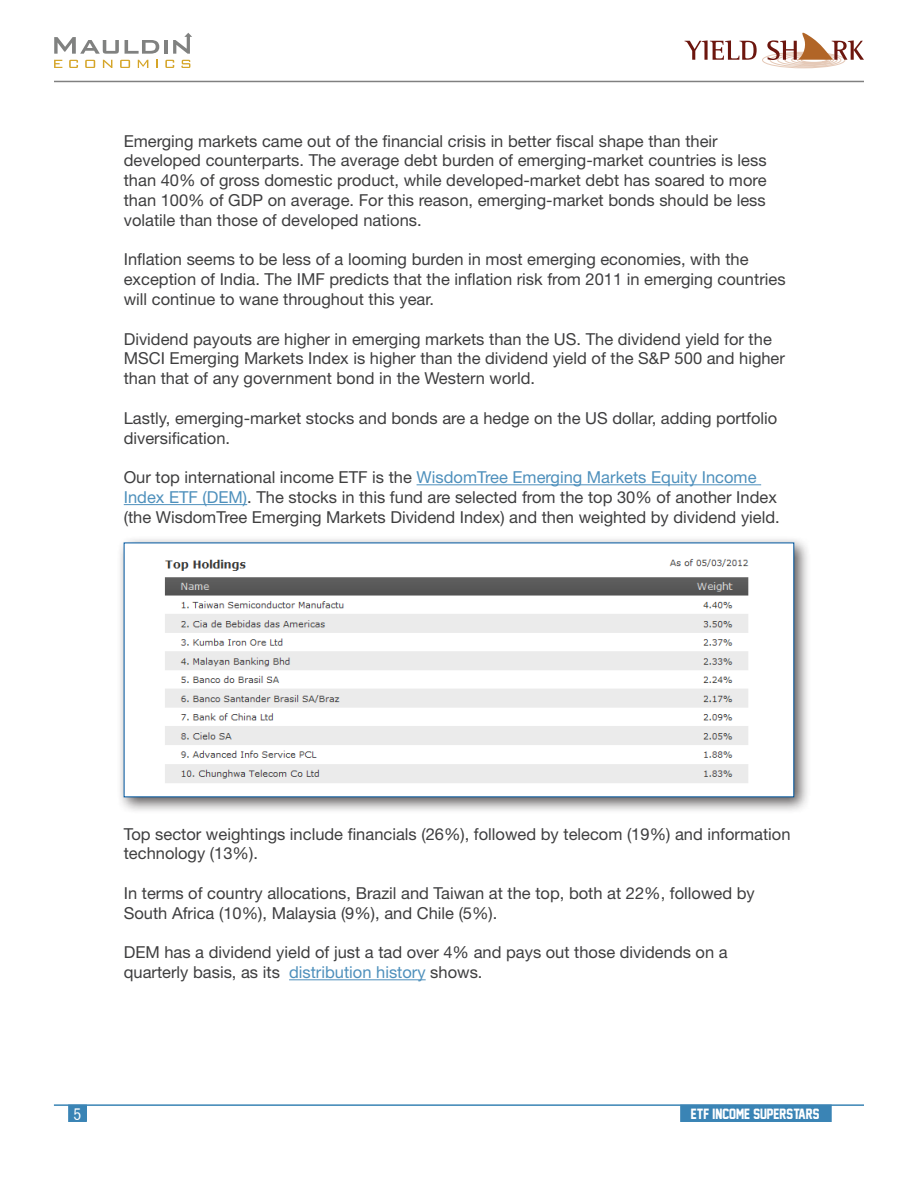
<style>
.page{position:relative;width:918px;height:1188px;background:#fff}
.page>*{position:absolute;margin:0;border:0;box-sizing:border-box;transform-origin:0 0}
.t1{font:16.5px/19.8px "Helvetica Neue LT Std";color:#3e3e3f}
.t2{font:16.5px "Gothic 720 BT Roman B";color:#fff;scale:.94 1}
.t3{font:13.5px "Jersey M54";color:#fff}
.s1{color:#4e90bc}
</style>
<div class="page">
<div style="left:69px;top:1105px;width:17px;height:16px;background:#3a84b5"></div>
<div style="left:68px;top:1105px;width:19px;height:17px;border:2px solid #3a84b5"></div>
<hr style="left:54px;top:1104px;width:810px;height:2px;background:#3a84b5">
<div style="left:680px;top:1105px;width:152px;height:17px;background:#3a84b5"></div>
<svg style="left:54px;top:60px;width:8px;height:8px"></svg>
<svg style="left:69px;top:60px;width:9px;height:8px"></svg>
<svg style="left:85px;top:60px;width:10px;height:8px"></svg>
<svg style="left:103px;top:60px;width:9px;height:8px"></svg>
<svg style="left:120px;top:60px;width:10px;height:8px"></svg>
<svg style="left:138px;top:60px;width:10px;height:8px"></svg>
<svg style="left:156px;top:60px;width:2px;height:8px"></svg>
<svg style="left:165px;top:60px;width:9px;height:8px"></svg>
<svg style="left:181px;top:60px;width:9px;height:8px"></svg>
<svg style="left:54px;top:37px;width:65px;height:17px"></svg>
<svg style="left:125px;top:40px;width:34px;height:14px"></svg>
<hr style="left:164px;top:40px;width:3px;height:14px;background:#808180">
<svg style="left:173px;top:33px;width:19px;height:21px"></svg>
<hr style="left:54px;top:81px;width:810px;height:1px;background:#808080">
<svg style="left:685px;top:33px;width:179px;height:35px"></svg>
<hr style="left:417px;top:484px;width:344px;height:1px;background:#4e90bc">
<hr style="left:124px;top:504px;width:123px;height:1px;background:#4e90bc">
<hr style="left:289px;top:979px;width:137px;height:1px;background:#4e90bc">
<div style="left:117px;top:535px;width:694px;height:279px;background:#231f20;opacity:.75"></div>
<div style="left:124px;top:543px;width:670px;height:254px;background:#fff"></div>
<img style="left:164px;top:559px;width:585px;height:224px">
<p class="t1" style="left:124px;top:131px;width:644px">Emerging markets came out of the financial crisis in better fiscal shape than their developed counterparts. The average debt burden of emerging-market countries is less than 40% of gross domestic product, while developed-market debt has soared to more than 100% of GDP on average. For this reason, emerging-market bonds should be less volatile than those of developed nations.</p>
<p class="t1" style="left:124px;top:249px;width:663px">Inflation seems to be less of a looming burden in most emerging economies, with the exception of India. The IMF predicts that the inflation risk from 2011 in emerging countries will continue to wane throughout this year.</p>
<p class="t1" style="left:124px;top:329px;width:663px">Dividend payouts are higher in emerging markets than the US. The dividend yield for the<br>MSCI Emerging Markets Index is higher than the dividend yield of the S&amp;P 500 and higher than that of any government bond in the Western world.</p>
<p class="t1" style="left:124px;top:408px;width:655px">Lastly, emerging-market stocks and bonds are a hedge on the US dollar, adding portfolio diversification.</p>
<p class="t1" style="left:124px;top:467px;width:658px">Our top international income ETF is the <span class="s1">WisdomTree Emerging Markets Equity Income<br>Index ETF (DEM)</span>. The stocks in this fund are selected from the top 30% of another Index (the WisdomTree Emerging Markets Dividend Index) and then weighted by dividend yield.</p>
<p class="t1" style="left:124px;top:824px;width:668px">Top sector weightings include financials (26%), followed by telecom (19%) and information technology (13%).</p>
<p class="t1" style="left:124px;top:883px;width:633px">In terms of country allocations, Brazil and Taiwan at the top, both at 22%, followed by<br>South Africa (10%), Malaysia (9%), and Chile (5%).</p>
<p class="t1" style="left:124px;top:942px;width:605px">DEM has a dividend yield of just a tad over 4% and pays out those dividends on a quarterly basis, as its <span class="s1">distribution history</span> shows.</p>
<p class="t2" style="left:74px;top:1104px;width:10px">5</p>
<p class="t3" style="left:691px;top:1107px;width:130px">ETF INCOME SUPERSTARS</p>
</div>
